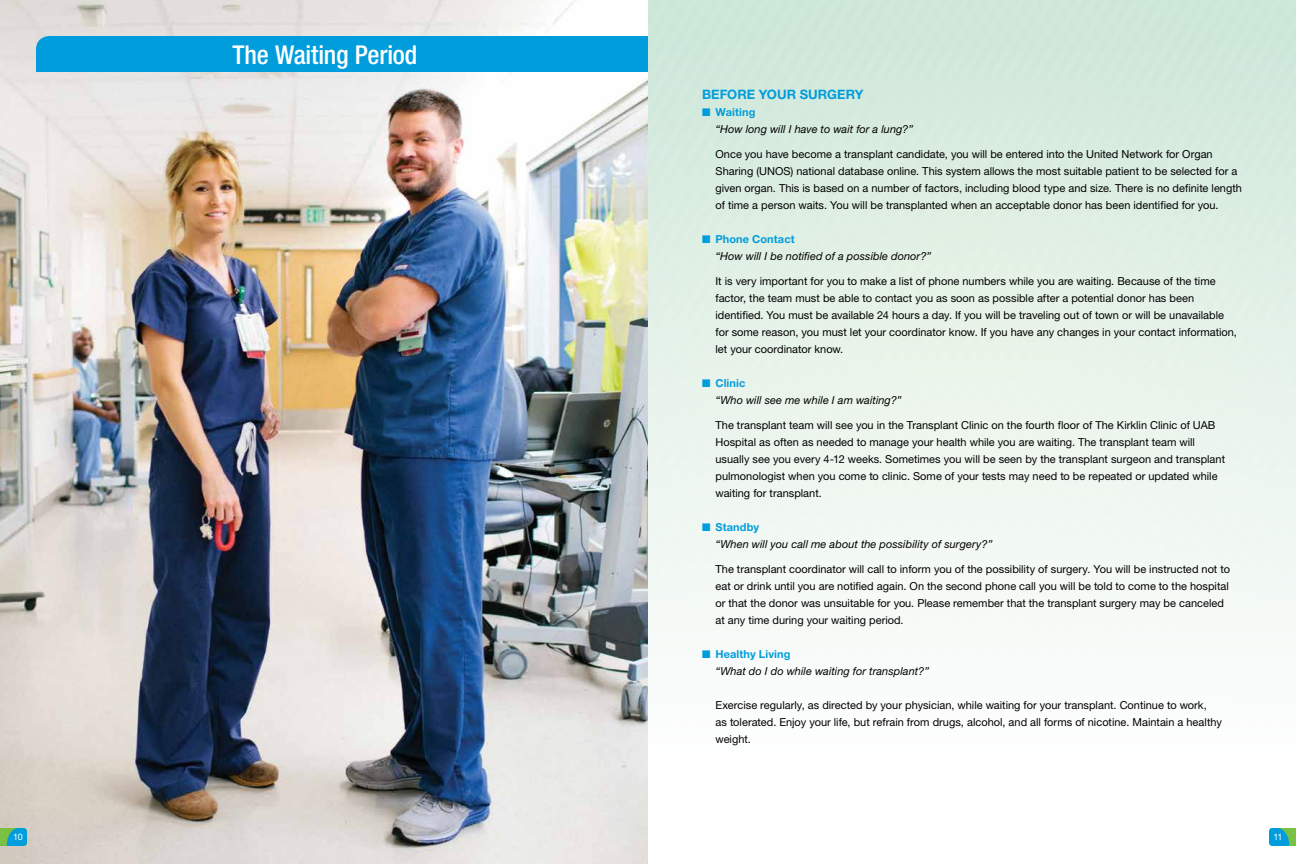
<style>
.page{position:relative;width:1296px;height:864px;background:#fff}
.page>*{position:absolute;margin:0;border:0;box-sizing:border-box;transform-origin:0 0}
.t1{font:500 condensed 26px "Helvetica Neue LT Std";letter-spacing:-.01em;color:#fff}
.t2{font:700 13px "Helvetica Neue LT Std";letter-spacing:.005em;color:#009ddc}
.t3{font:11px/17px "Helvetica Neue LT Std";color:#000}
.t4{font:italic 11px/17px "Helvetica Neue LT Std";letter-spacing:.005em;color:#000}
.t5{font:9px "Helvetica Neue LT Std";color:#fff}
.s1{color:#009ddc}
.s2{font-weight:700;font-style:normal;color:#009ddc}
</style>
<div class="page">
<img style="left:0;top:0;width:648px;height:864px">
<svg style="left:0;top:828px;width:27px;height:18px"></svg>
<div style="left:36px;top:36px;width:612px;height:36px;background:#009ddc"></div>
<div style="left:648px;top:0;width:648px;height:864px;background:linear-gradient(to bottom,#d0e8d8,#fff)"></div>
<svg style="left:1269px;top:828px;width:27px;height:18px"></svg>
<h1 class="t1" style="left:232px;top:39px;width:186px">The Waiting Period</h1>
<p class="t2" style="left:702px;top:87px;width:163px">BEFORE YOUR SURGERY</p>
<p class="t4" style="left:715px;top:104px;width:199px;text-indent:-13px"><span class="s1">■</span> <span class="s2">Waiting<br></span>“How long will I have to wait for a lung?”</p>
<p class="t3" style="left:715px;top:146px;width:528px">Once you have become a transplant candidate, you will be entered into the United Network for Organ Sharing (UNOS) national database online. This system allows the most suitable patient to be selected for a given organ. This is based on a number of factors, including blood type and size. There is no definite length of time a person waits. You will be transplanted when an acceptable donor has been identified for you.</p>
<p class="t4" style="left:715px;top:231px;width:217px;text-indent:-13px"><span class="s1">■</span> <span class="s2">Phone Contact<br></span>“How will I be notified of a possible donor?”</p>
<p class="t3" style="left:715px;top:273px;width:523px">It is very important for you to make a list of phone numbers while you are waiting. Because of the time factor, the team must be able to contact you as soon as possible after a potential donor has been identified. You must be available 24 hours a day. If you will be traveling out of town or will be unavailable for some reason, you must let your coordinator know. If you have any changes in your contact information, let your coordinator know.</p>
<p class="t4" style="left:715px;top:375px;width:188px;text-indent:-13px"><span class="s1">■</span> <span class="s2">Clinic<br></span>“Who will see me while I am waiting?”</p>
<p class="t3" style="left:715px;top:417px;width:511px">The transplant team will see you in the Transplant Clinic on the fourth floor of The Kirklin Clinic of UAB Hospital as often as needed to manage your health while you are waiting. The transplant team will usually see you every 4-12 weeks. Sometimes you will be seen by the transplant surgeon and transplant pulmonologist when you come to clinic. Some of your tests may need to be repeated or updated while waiting for transplant.</p>
<p class="t4" style="left:715px;top:519px;width:278px;text-indent:-13px"><span class="s1">■</span> <span class="s2">Standby<br></span>“When will you call me about the possibility of surgery?”</p>
<p class="t3" style="left:715px;top:561px;width:516px">The transplant coordinator will call to inform you of the possibility of surgery. You will be instructed not to eat or drink until you are notified again. On the second phone call you will be told to come to the hospital or that the donor was unsuitable for you. Please remember that the transplant surgery may be canceled at any time during your waiting period.</p>
<p class="t4" style="left:715px;top:646px;width:215px;text-indent:-13px"><span class="s1">■</span> <span class="s2">Healthy Living<br></span>“What do I do while waiting for transplant?”</p>
<p class="t3" style="left:715px;top:697px;width:508px">Exercise regularly, as directed by your physician, while waiting for your transplant. Continue to work,<br>as tolerated. Enjoy your life, but refrain from drugs, alcohol, and all forms of nicotine. Maintain a healthy weight.</p>
<p class="t5" style="left:13px;top:832px;width:11px">10</p>
<p class="t5" style="left:1273px;top:832px;width:11px">11</p>
</div>
